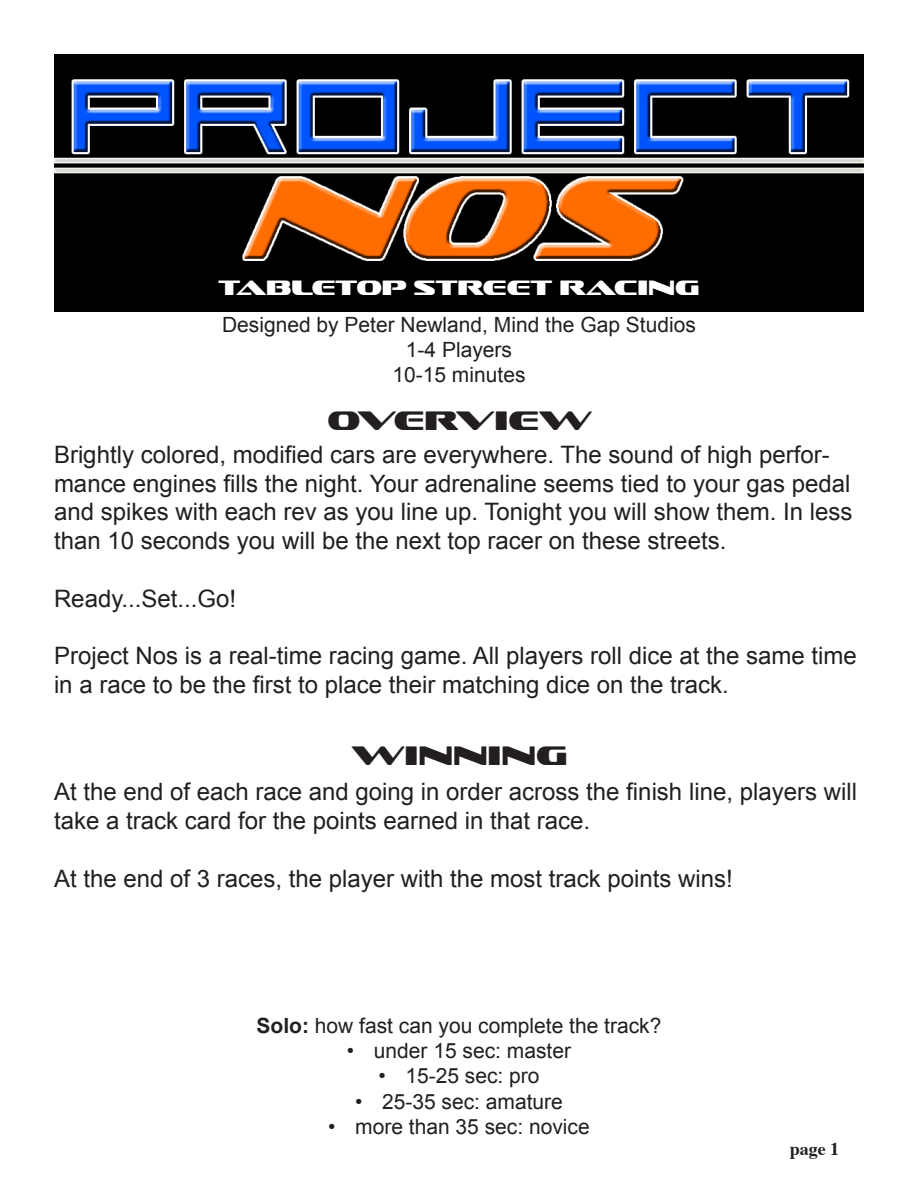
<style>
.page{position:relative;width:918px;height:1188px;background:#fff}
.page>*{position:absolute;margin:0;border:0;box-sizing:border-box;transform-origin:0 0}
.t1{font:27px "Sofachrome Rg";color:#231f20}
.t2{font:24px/28.8px "Arial";color:#231f20}
.t3{font:21px "Arial";color:#231f20}
.t4{font:21px "Sofachrome Rg";color:#fff}
.t5{font:700 18px "Times";color:#231f20}
.s1{font-weight:700}
</style>
<div class="page">
<img style="left:54px;top:54px;width:810px;height:258px">
<p class="t4" style="left:219px;top:275px;width:483px">TABLETOP STREET RACING</p>
<p class="t3" style="left:222px;top:311px;width:475px">Designed by Peter Newland, Mind the Gap Studios</p>
<p class="t3" style="left:406px;top:336px;width:108px">1-4 Players</p>
<p class="t3" style="left:392px;top:361px;width:135px">10-15 minutes</p>
<p class="t1" style="left:328px;top:404px;width:266px">OVERVIEW</p>
<p class="t2" style="left:54px;top:440px;width:800px">Brightly colored, modified cars are everywhere. The sound of high perfor&shy;mance engines fills the night. Your adrenaline seems tied to your gas pedal and spikes with each rev as you line up. Tonight you will show them. In less than 10 seconds you will be the next top racer on these streets.</p>
<p class="t2" style="left:54px;top:584px;width:184px">Ready...Set...Go!</p>
<p class="t2" style="left:54px;top:642px;width:804px">Project Nos is a real-time racing game. All players roll dice at the same time in a race to be the first to place their matching dice on the track.</p>
<p class="t1" style="left:352px;top:738px;width:218px">WINNING</p>
<p class="t2" style="left:54px;top:778px;width:805px">At the end of each race and going in order across the finish line, players will take a track card for the points earned in that race.</p>
<p class="t2" style="left:54px;top:864px;width:680px">At the end of 3 races, the player with the most track points wins!</p>
<p class="t3" style="left:256px;top:1012px;width:406px"><span class="s1">Solo:</span> how fast can you complete the track?</p>
<p class="t3" style="left:347px;top:1037px;width:226px">• under 15 sec: master</p>
<p class="t3" style="left:378px;top:1062px;width:163px">• 15-25 sec: pro</p>
<p class="t3" style="left:355px;top:1088px;width:209px">• 25-35 sec: amature</p>
<p class="t3" style="left:328px;top:1113px;width:263px">• more than 35 sec: novice</p>
<p class="t5" style="left:790px;top:1132px;width:51px">page 1</p>
</div>
